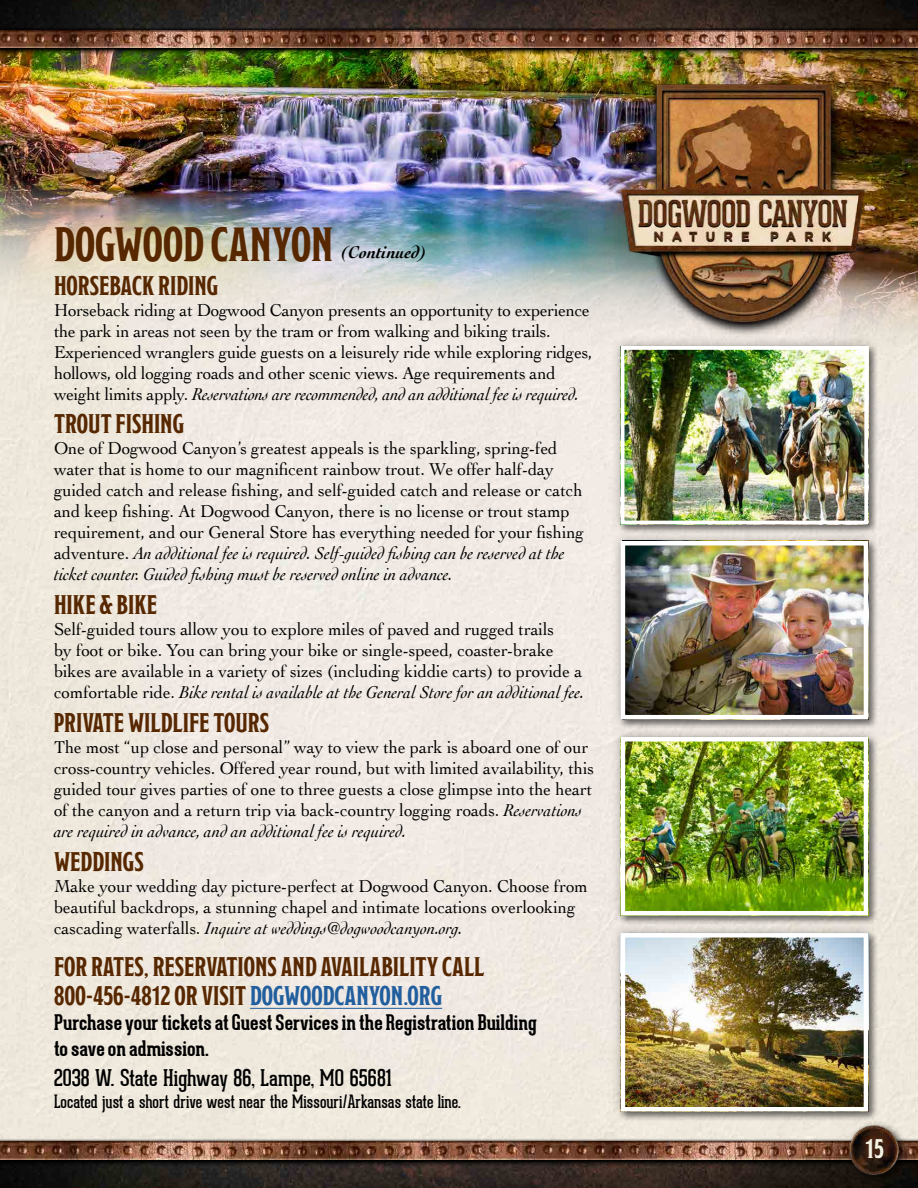
<style>
.page{position:relative;width:918px;height:1188px;background:#fff}
.page>*{position:absolute;margin:0;border:0;box-sizing:border-box;transform-origin:0 0}
.t1{font:700 48px "Modesto Condensed";color:#572700}
.t2{font:700 27px/28.5px "Modesto Condensed";color:#572700}
.t3{font:700 27px "Modesto Condensed";color:#f5f1e3}
.t4{font:22.5px "Geared Slab";color:#000}
.t5{font:700 21px/25.5px "Geared Slab";color:#000}
.t6{font:18px/21px "Cochin";color:#000;scale:.95 1}
.t7{font:18px "Geared Slab";color:#000;scale:.95 1}
.t8{font:italic 700 18px "Cochin";color:#000;scale:.95 1}
.s1{font-style:italic}
.s2{color:#215e9e}
</style>
<div class="page">
<img style="left:0;top:378px;width:918px;height:760px">
<img style="left:0;top:55px;width:918px;height:323px">
<img style="left:614px;top:71px;width:261px;height:264px">
<hr style="left:250px;top:1008px;width:192px;height:1px;background:#215e9e">
<div style="left:610px;top:335px;width:269px;height:200px;background:#000;opacity:.3"></div>
<img style="left:626px;top:351px;width:237px;height:168px">
<div style="left:621px;top:346px;width:247px;height:178px;border:4px solid #fff"></div>
<div style="left:610px;top:530px;width:269px;height:200px;background:#000;opacity:.3"></div>
<img style="left:626px;top:546px;width:237px;height:168px">
<div style="left:621px;top:541px;width:247px;height:178px;border:4px solid #fff"></div>
<div style="left:610px;top:726px;width:269px;height:200px;background:#000;opacity:.3"></div>
<img style="left:626px;top:742px;width:237px;height:168px">
<div style="left:621px;top:737px;width:247px;height:178px;border:4px solid #fff"></div>
<div style="left:610px;top:922px;width:269px;height:200px;background:#000;opacity:.3"></div>
<img style="left:626px;top:938px;width:237px;height:169px">
<div style="left:621px;top:933px;width:247px;height:179px;border:4px solid #fff"></div>
<img style="left:0;top:0;width:918px;height:27px">
<img style="left:0;top:51px;width:918px;height:4px">
<svg style="left:0;top:27px;width:918px;height:24px;background:#1a170d"></svg>
<img style="left:0;top:30px;width:918px;height:18px">
<img style="left:0;top:1167px;width:918px;height:21px">
<svg style="left:0;top:1163px;width:827px;height:4px;background:#251e1b"></svg>
<svg style="left:0;top:1138px;width:827px;height:25px;background:#6c6058"></svg>
<img style="left:0;top:1142px;width:827px;height:17px">
<div style="left:845px;top:1121px;width:65px;height:64px;background:#000;opacity:.75"></div>
<img style="left:827px;top:1118px;width:91px;height:64px">
<h1 class="t1" style="left:54px;top:220px;width:281px">DOGWOOD CANYON</h1>
<p class="t8" style="left:341px;top:240px;width:92px">(Continued)</p>
<h2 class="t2" style="left:54px;top:271px;width:166px">HORSEBACK RIDING</h2>
<p class="t6" style="left:54px;top:298px;width:568px">Horseback riding at Dogwood Canyon presents an opportunity to experience the park in areas not seen by the tram or from walking and biking trails.<br>Experienced wranglers guide guests on a leisurely ride while exploring ridges, hollows, old logging roads and other scenic views. Age requirements and weight limits apply. <span class="s1">Reservations are recommended, and an additional fee is required.</span></p>
<h2 class="t2" style="left:54px;top:410px;width:132px">TROUT FISHING</h2>
<p class="t6" style="left:54px;top:437px;width:560px">One of Dogwood Canyon’s greatest appeals is the sparkling, spring-fed water that is home to our magnificent rainbow trout. We offer half-day guided catch and release fishing, and self-guided catch and release or catch and keep fishing. At Dogwood Canyon, there is no license or trout stamp requirement, and our General Store has everything needed for your fishing adventure. <span class="s1">An additional fee is required. Self-guided fishing can be reserved at the ticket counter. Guided fishing must be reserved online in advance.</span></p>
<h2 class="t2" style="left:54px;top:591px;width:105px">HIKE &amp; BIKE</h2>
<p class="t6" style="left:54px;top:618px;width:560px">Self-guided tours allow you to explore miles of paved and rugged trails<br>by foot or bike. You can bring your bike or single-speed, coaster-brake bikes are available in a variety of sizes (including kiddie carts) to provide a comfortable ride. <span class="s1">Bike rental is available at the General Store for an additional fee.</span></p>
<h2 class="t2" style="left:54px;top:708px;width:217px">PRIVATE WILDLIFE TOURS</h2>
<p class="t6" style="left:54px;top:736px;width:570px">The most “up close and personal” way to view the park is aboard one of our cross-country vehicles. Offered year round, but with limited availability, this guided tour gives parties of one to three guests a close glimpse into the heart of the canyon and a return trip via back-country logging roads. <span class="s1">Reservations are required in advance, and an additional fee is required.</span></p>
<h2 class="t2" style="left:54px;top:847px;width:91px">WEDDINGS</h2>
<p class="t6" style="left:54px;top:874px;width:563px">Make your wedding day picture-perfect at Dogwood Canyon. Choose from beautiful backdrops, a stunning chapel and intimate locations overlooking cascading waterfalls. <span class="s1">Inquire at weddings@dogwoodcanyon.org.</span></p>
<h2 class="t2" style="left:54px;top:953px;width:432px">FOR RATES, RESERVATIONS AND AVAILABILITY CALL<br>800-456-4812 OR VISIT <span class="s2">DOGWOODCANYON.ORG</span></h2>
<p class="t5" style="left:54px;top:1010px;width:484px">Purchase your tickets at Guest Services in the Registration Building to save on admission.</p>
<p class="t4" style="left:54px;top:1064px;width:339px">2038 W. State Highway 86, Lampe, MO 65681</p>
<p class="t7" style="left:54px;top:1091px;width:430px">Located just a short drive west near the Missouri/Arkansas state line.</p>
<h2 class="t3" style="left:864px;top:1136px;width:21px">15</h2>
</div>
